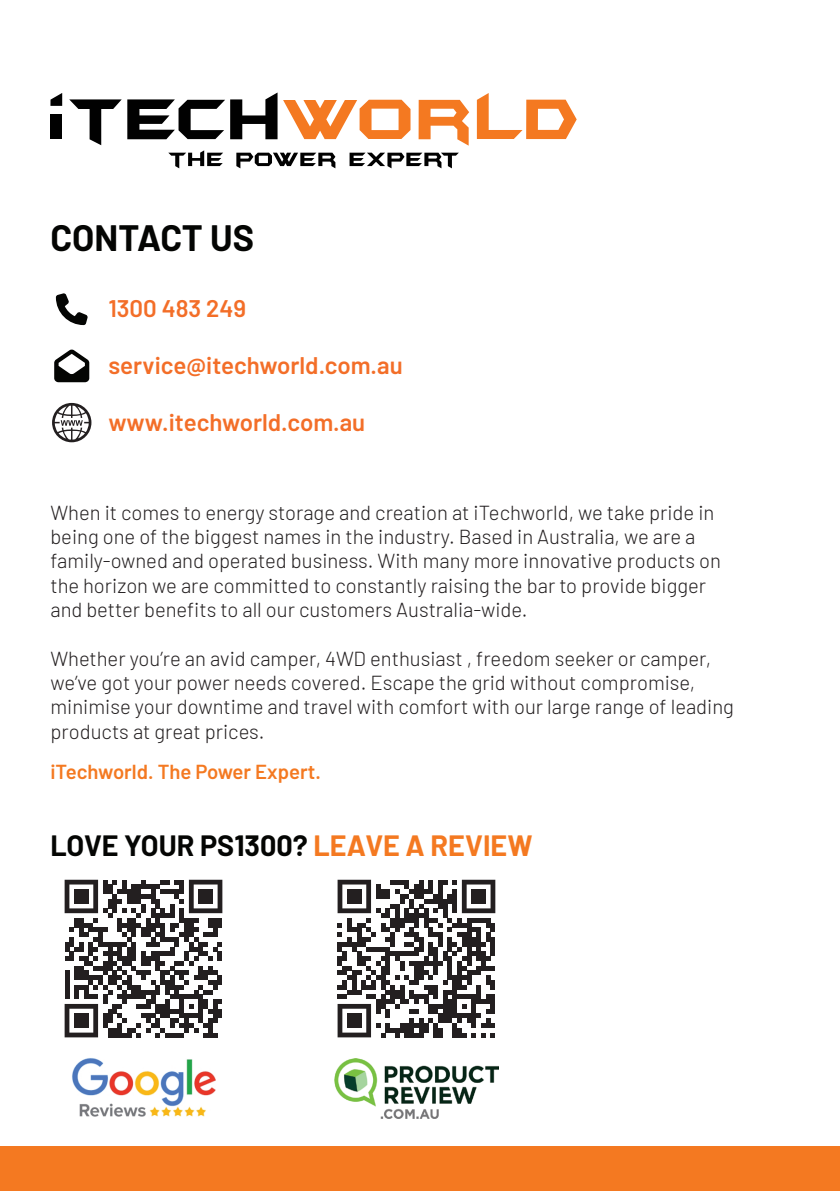
<style>
.page{position:relative;width:840px;height:1191px;background:#fff}
.page>*{position:absolute;margin:0;border:0;box-sizing:border-box;transform-origin:0 0}
.t1{font:700 35.8px "Barlow";color:#040503}
.t2{font:700 28.6px "Barlow";color:#040503}
.t3{font:600 24px "Barlow";color:#f36e28}
.t4{font:300 20.2px/24.4px "Barlow";color:#231f20}
.t5{font:600 20.2px "Barlow";color:#f47921}
.s1{color:#f47921}
</style>
<div class="page">
<div style="left:0;top:1146px;width:839px;height:45px;background:#f47921"></div>
<hr style="left:839px;top:1146px;width:1px;height:45px;background:#f47921">
<svg style="left:476px;top:93px;width:100px;height:46px"></svg>
<svg style="left:50px;top:93px;width:12px;height:13px"></svg>
<div style="left:51px;top:114px;width:11px;height:25px;background:#010101"></div>
<svg style="left:69px;top:92px;width:400px;height:76px"></svg>
<svg style="left:56px;top:293px;width:32px;height:32px"></svg>
<svg style="left:54px;top:349px;width:35px;height:33px"></svg>
<svg style="left:52px;top:403px;width:39px;height:39px"></svg>
<svg style="left:65px;top:879px;width:157px;height:158px"></svg>
<img style="left:72px;top:1058px;width:143px;height:59px">
<svg style="left:337px;top:879px;width:158px;height:158px"></svg>
<img style="left:334px;top:1058px;width:164px;height:60px">
<h1 class="t1" style="left:50px;top:211px;width:205px">CONTACT US</h1>
<p class="t3" style="left:108px;top:291px;width:139px">1300 483 249</p>
<p class="t3" style="left:108px;top:348px;width:295px">service@itechworld.com.au</p>
<p class="t3" style="left:108px;top:405px;width:258px">www.itechworld.com.au</p>
<p class="t4" style="left:50px;top:499px;width:671px">When it comes to energy storage and creation at iTechworld, we take pride in being one of the biggest names in the industry. Based in Australia, we are a family-owned and operated business. With many more innovative products on the horizon we are committed to constantly raising the bar to provide bigger and better benefits to all our customers Australia-wide.</p>
<p class="t4" style="left:50px;top:644px;width:684px">Whether you’re an avid camper, 4WD enthusiast , freedom seeker or camper, we’ve got your power needs covered. Escape the grid without compromise, minimise your downtime and travel with comfort with our large range of leading products at great prices.</p>
<p class="t5" style="left:50px;top:756px;width:272px">iTechworld. The Power Expert.</p>
<h2 class="t2" style="left:50px;top:825px;width:483px">LOVE YOUR PS1300? <span class="s1">LEAVE A REVIEW</span></h2>
</div>
